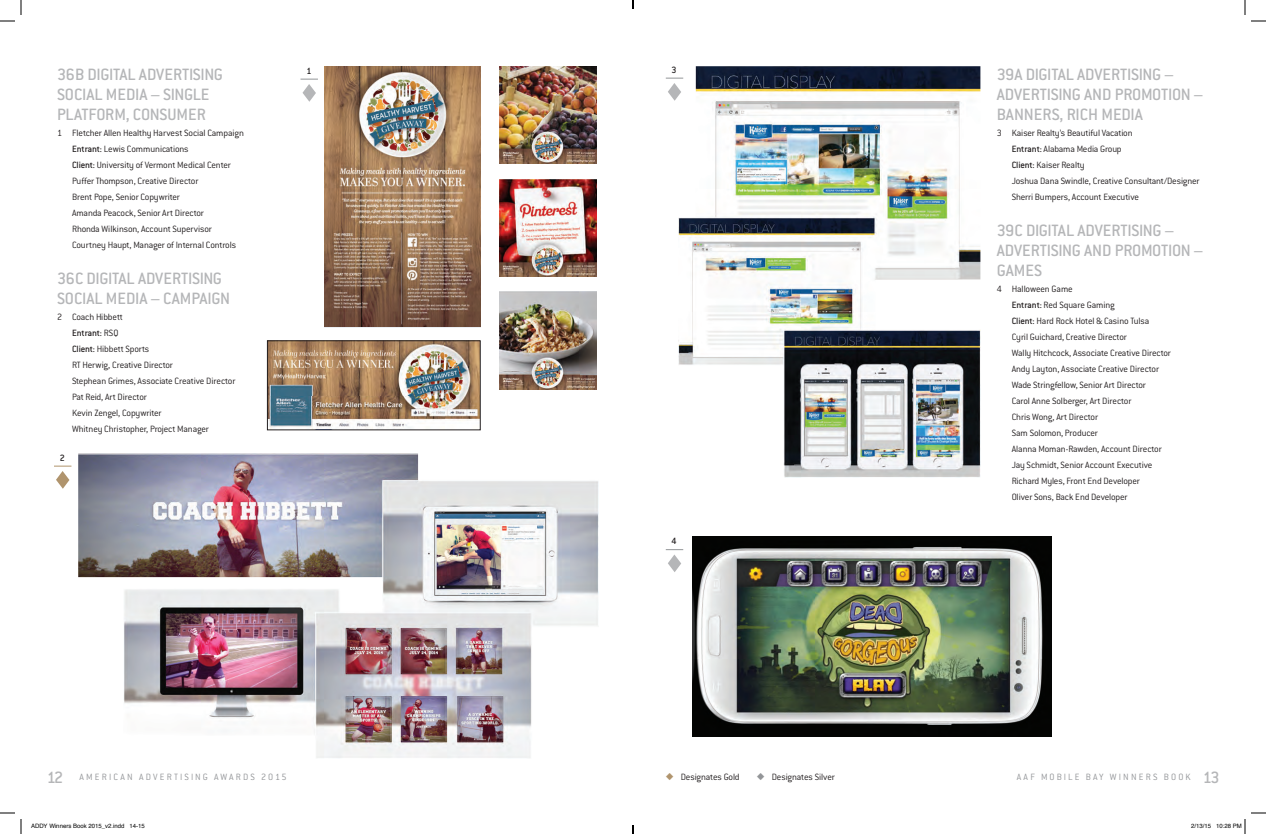
<style>
.page{position:relative;width:1266px;height:834px;background:#fff}
.page>*{position:absolute;margin:0;border:0;box-sizing:border-box;transform-origin:0 0}
.t1{font:500 18px/20px "Conduit WNT";letter-spacing:-.01em;color:#b5b6b8}
.t2{font:300 10px "Conduit WNT";letter-spacing:-.015em;color:#231f20}
.t3{font:300 10px "Conduit WNT";letter-spacing:.21em;color:#939598}
.t4{font:500 10px "Conduit WNT";letter-spacing:-.01em;color:#231f20}
.t5{font:6px "Helvetica";color:#000}
.s1{font-weight:500}
.s2{font-weight:300}
.s3{color:#b0946d}
.s4{color:#939598}
</style>
<div class="page">
<img style="left:678px;top:66px;width:303px;height:412px">
<svg style="left:301px;top:79px;width:17px;height:23px"></svg>
<img style="left:324px;top:66px;width:156px;height:260px">
<img style="left:269px;top:343px;width:209px;height:85px">
<img style="left:500px;top:66px;width:97px;height:97px">
<img style="left:500px;top:179px;width:97px;height:98px">
<img style="left:500px;top:292px;width:97px;height:97px">
<svg style="left:54px;top:466px;width:17px;height:23px"></svg>
<svg style="left:666px;top:78px;width:17px;height:23px"></svg>
<svg style="left:666px;top:549px;width:17px;height:23px"></svg>
<img style="left:692px;top:537px;width:359px;height:200px">
<img style="left:78px;top:453px;width:521px;height:305px">
<svg style="left:0;top:0;width:22px;height:22px"></svg>
<svg style="left:0;top:812px;width:22px;height:22px"></svg>
<svg style="left:1244px;top:0;width:22px;height:22px"></svg>
<svg style="left:1244px;top:812px;width:22px;height:22px"></svg>
<svg style="left:632px;top:0;width:2px;height:9px"></svg>
<svg style="left:632px;top:825px;width:2px;height:9px"></svg>
<p class="t1" style="left:57px;top:64px;width:168px">36B DIGITAL ADVERTISING</p>
<p class="t1" style="left:57px;top:84px;width:154px">SOCIAL MEDIA – SINGLE<br>PLATFORM, CONSUMER</p>
<p class="t2" style="left:57px;top:127px;width:188px">1 Fletcher Allen Healthy Harvest Social Campaign</p>
<p class="t2" style="left:72px;top:143px;width:118px"><span class="s1">Entrant:</span> Lewis Communications</p>
<p class="t2" style="left:72px;top:159px;width:160px"><span class="s1">Client:</span> University of Vermont Medical Center</p>
<p class="t2" style="left:72px;top:175px;width:128px">Puffer Thompson, Creative Director</p>
<p class="t2" style="left:72px;top:191px;width:109px">Brent Pope, Senior Copywriter</p>
<p class="t2" style="left:72px;top:207px;width:133px">Amanda Peacock, Senior Art Director</p>
<p class="t2" style="left:72px;top:223px;width:141px">Rhonda Wilkinson, Account Supervisor</p>
<p class="t2" style="left:72px;top:239px;width:166px">Courtney Haupt, Manager of Internal Controls</p>
<p class="t1" style="left:57px;top:268px;width:167px">36C DIGITAL ADVERTISING</p>
<p class="t1" style="left:57px;top:288px;width:175px">SOCIAL MEDIA – CAMPAIGN</p>
<p class="t2" style="left:57px;top:311px;width:68px">2 Coach Hibbett</p>
<p class="t4" style="left:72px;top:327px;width:48px">Entrant: <span class="s2">RSQ</span></p>
<p class="t2" style="left:72px;top:343px;width:79px"><span class="s1">Client:</span> Hibbett Sports</p>
<p class="t2" style="left:72px;top:359px;width:102px">RT Herwig, Creative Director</p>
<p class="t2" style="left:72px;top:375px;width:165px">Stephean Grimes, Associate Creative Director</p>
<p class="t2" style="left:72px;top:391px;width:76px">Pat Reid, Art Director</p>
<p class="t2" style="left:72px;top:407px;width:91px">Kevin Zengel, Copywriter</p>
<p class="t2" style="left:72px;top:423px;width:138px">Whitney Christopher, Project Manager</p>
<p class="t4" style="left:60px;top:452px;width:7px">2</p>
<p class="t4" style="left:306px;top:65px;width:7px">1</p>
<p class="t4" style="left:672px;top:64px;width:7px">3</p>
<p class="t4" style="left:672px;top:535px;width:7px">4</p>
<p class="t1" style="left:997px;top:64px;width:208px">39A DIGITAL ADVERTISING –<br>ADVERTISING AND PROMOTION –<br>BANNERS, RICH MEDIA</p>
<p class="t2" style="left:997px;top:127px;width:137px">3 Kaiser Realty’s Beautiful Vacation</p>
<p class="t2" style="left:1012px;top:143px;width:111px"><span class="s1">Entrant:</span> Alabama Media Group</p>
<p class="t2" style="left:1012px;top:159px;width:74px"><span class="s1">Client:</span> Kaiser Realty</p>
<p class="t2" style="left:1012px;top:175px;width:189px">Joshua Dana Swindle, Creative Consultant/Designer</p>
<p class="t2" style="left:1012px;top:191px;width:129px">Sherri Bumpers, Account Executive</p>
<p class="t1" style="left:997px;top:220px;width:208px">39C DIGITAL ADVERTISING –<br>ADVERTISING AND PROMOTION –<br>GAMES</p>
<p class="t2" style="left:997px;top:283px;width:77px">4 Halloween Game</p>
<p class="t2" style="left:1012px;top:299px;width:105px"><span class="s1">Entrant:</span> Red Square Gaming</p>
<p class="t2" style="left:1012px;top:315px;width:139px"><span class="s1">Client:</span> Hard Rock Hotel &amp; Casino Tulsa</p>
<p class="t2" style="left:1012px;top:331px;width:117px">Cyril Guichard, Creative Director</p>
<p class="t2" style="left:1012px;top:347px;width:161px">Wally Hitchcock, Associate Creative Director</p>
<p class="t2" style="left:1012px;top:363px;width:149px">Andy Layton, Associate Creative Director</p>
<p class="t2" style="left:1012px;top:379px;width:136px">Wade Stringfellow, Senior Art Director</p>
<p class="t2" style="left:1012px;top:395px;width:121px">Carol Anne Solberger, Art Director</p>
<p class="t2" style="left:1012px;top:411px;width:88px">Chris Wong, Art Director</p>
<p class="t2" style="left:1012px;top:427px;width:88px">Sam Solomon, Producer</p>
<p class="t2" style="left:1012px;top:443px;width:151px">Alanna Moman-Rawden, Account Director</p>
<p class="t2" style="left:1012px;top:459px;width:142px">Jay Schmidt, Senior Account Executive</p>
<p class="t2" style="left:1012px;top:475px;width:130px">Richard Myles, Front End Developer</p>
<p class="t2" style="left:1012px;top:491px;width:117px">Oliver Sons, Back End Developer</p>
<p class="t1" style="left:47px;top:767px;width:18px">12</p>
<p class="t3" style="left:79px;top:771px;width:209px">AMERICAN ADVERTISING AWARDS 2015</p>
<p class="t3" style="left:1017px;top:771px;width:175px">AAF MOBILE BAY WINNERS BOOK</p>
<p class="t1" style="left:1203px;top:767px;width:18px">13</p>
<p class="t2" style="left:666px;top:771px;width:75px"><span class="s3">◆</span> Designates Gold</p>
<p class="t2" style="left:757px;top:771px;width:79px"><span class="s4">◆</span> Designates Silver</p>
<p class="t5" style="left:31px;top:821px;width:115px">ADDY Winners Book 2015_v2.indd 14-15</p>
<p class="t5" style="left:1191px;top:821px;width:52px">2/13/15 10:28 PM</p>
</div>
